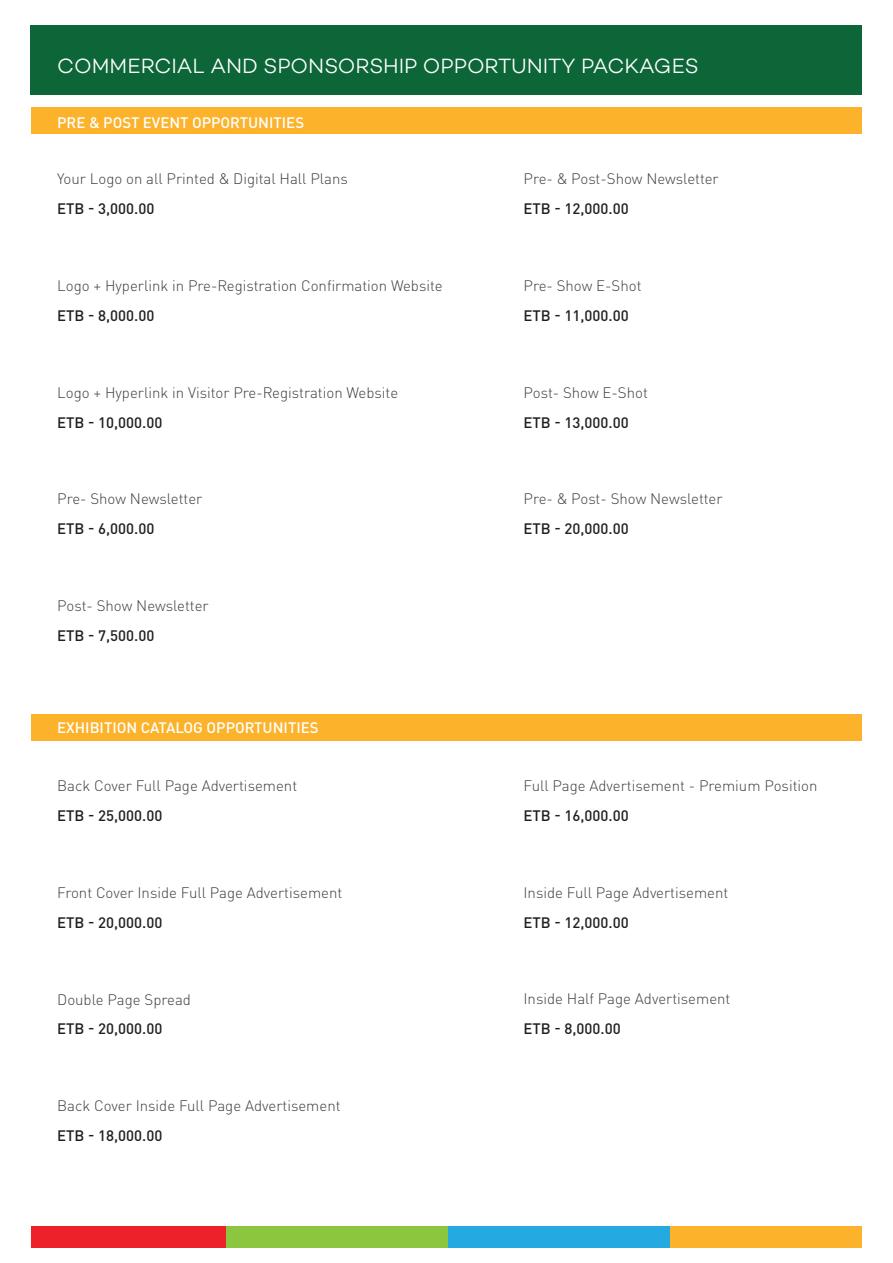
<style>
.page{position:relative;width:893px;height:1263px;background:#fff}
.page>*{position:absolute;margin:0;border:0;box-sizing:border-box;transform-origin:0 0}
.t1{font:21px "Campton Light DEMO";color:#fff}
.t2{font:300 15px "DIN Pro";color:#3e3e3f}
.t3{font:500 15px "DIN Pro";color:#231f20}
.t4{font:500 15px "DIN Pro";color:#fff}
</style>
<div class="page">
<div style="left:31px;top:26px;width:831px;height:69px;background:#0c6638"></div>
<div style="left:31px;top:1226px;width:196px;height:21px;background:#ec2129"></div>
<div style="left:227px;top:1226px;width:222px;height:21px;background:#8bc63e"></div>
<div style="left:449px;top:1226px;width:222px;height:21px;background:#24aae1"></div>
<div style="left:671px;top:1226px;width:191px;height:21px;background:#fcb32b"></div>
<div style="left:31px;top:108px;width:830px;height:26px;background:#fcb32b"></div>
<div style="left:31px;top:714px;width:830px;height:26px;background:#fcb32b"></div>
<h1 class="t1" style="left:57px;top:55px;width:643px">COMMERCIAL AND SPONSORSHIP OPPORTUNITY PACKAGES</h1>
<p class="t4" style="left:57px;top:111px;width:248px">PRE &amp; POST EVENT OPPORTUNITIES</p>
<p class="t2" style="left:57px;top:168px;width:292px">Your Logo on all Printed &amp; Digital Hall Plans</p>
<p class="t3" style="left:57px;top:197px;width:99px">ETB - 3,000.00</p>
<p class="t2" style="left:57px;top:274px;width:387px">Logo + Hyperlink in Pre-Registration Confirmation Website</p>
<p class="t3" style="left:57px;top:304px;width:99px">ETB - 8,000.00</p>
<p class="t2" style="left:57px;top:381px;width:343px">Logo + Hyperlink in Visitor Pre-Registration Website</p>
<p class="t3" style="left:57px;top:410px;width:107px">ETB - 10,000.00</p>
<p class="t2" style="left:57px;top:487px;width:147px">Pre- Show Newsletter</p>
<p class="t3" style="left:57px;top:517px;width:99px">ETB - 6,000.00</p>
<p class="t2" style="left:57px;top:594px;width:153px">Post- Show Newsletter</p>
<p class="t3" style="left:57px;top:624px;width:99px">ETB - 7,500.00</p>
<p class="t4" style="left:57px;top:716px;width:263px">EXHIBITION CATALOG OPPORTUNITIES</p>
<p class="t2" style="left:57px;top:774px;width:242px">Back Cover Full Page Advertisement</p>
<p class="t3" style="left:57px;top:804px;width:107px">ETB - 25,000.00</p>
<p class="t2" style="left:57px;top:881px;width:287px">Front Cover Inside Full Page Advertisement</p>
<p class="t3" style="left:57px;top:911px;width:107px">ETB - 20,000.00</p>
<p class="t2" style="left:57px;top:988px;width:135px">Double Page Spread</p>
<p class="t3" style="left:57px;top:1017px;width:107px">ETB - 20,000.00</p>
<p class="t2" style="left:57px;top:1094px;width:285px">Back Cover Inside Full Page Advertisement</p>
<p class="t3" style="left:57px;top:1124px;width:107px">ETB - 18,000.00</p>
<p class="t2" style="left:523px;top:168px;width:197px">Pre- &amp; Post-Show Newsletter</p>
<p class="t3" style="left:523px;top:197px;width:107px">ETB - 12,000.00</p>
<p class="t2" style="left:523px;top:274px;width:120px">Pre- Show E-Shot</p>
<p class="t3" style="left:523px;top:304px;width:107px">ETB - 11,000.00</p>
<p class="t2" style="left:523px;top:381px;width:126px">Post- Show E-Shot</p>
<p class="t3" style="left:523px;top:410px;width:107px">ETB - 13,000.00</p>
<p class="t2" style="left:523px;top:487px;width:201px">Pre- &amp; Post- Show Newsletter</p>
<p class="t3" style="left:523px;top:517px;width:107px">ETB - 20,000.00</p>
<p class="t2" style="left:523px;top:774px;width:295px">Full Page Advertisement - Premium Position</p>
<p class="t3" style="left:523px;top:804px;width:107px">ETB - 16,000.00</p>
<p class="t2" style="left:523px;top:881px;width:206px">Inside Full Page Advertisement</p>
<p class="t3" style="left:523px;top:911px;width:107px">ETB - 12,000.00</p>
<p class="t2" style="left:523px;top:988px;width:208px">Inside Half Page Advertisement</p>
<p class="t3" style="left:523px;top:1017px;width:99px">ETB - 8,000.00</p>
</div>
